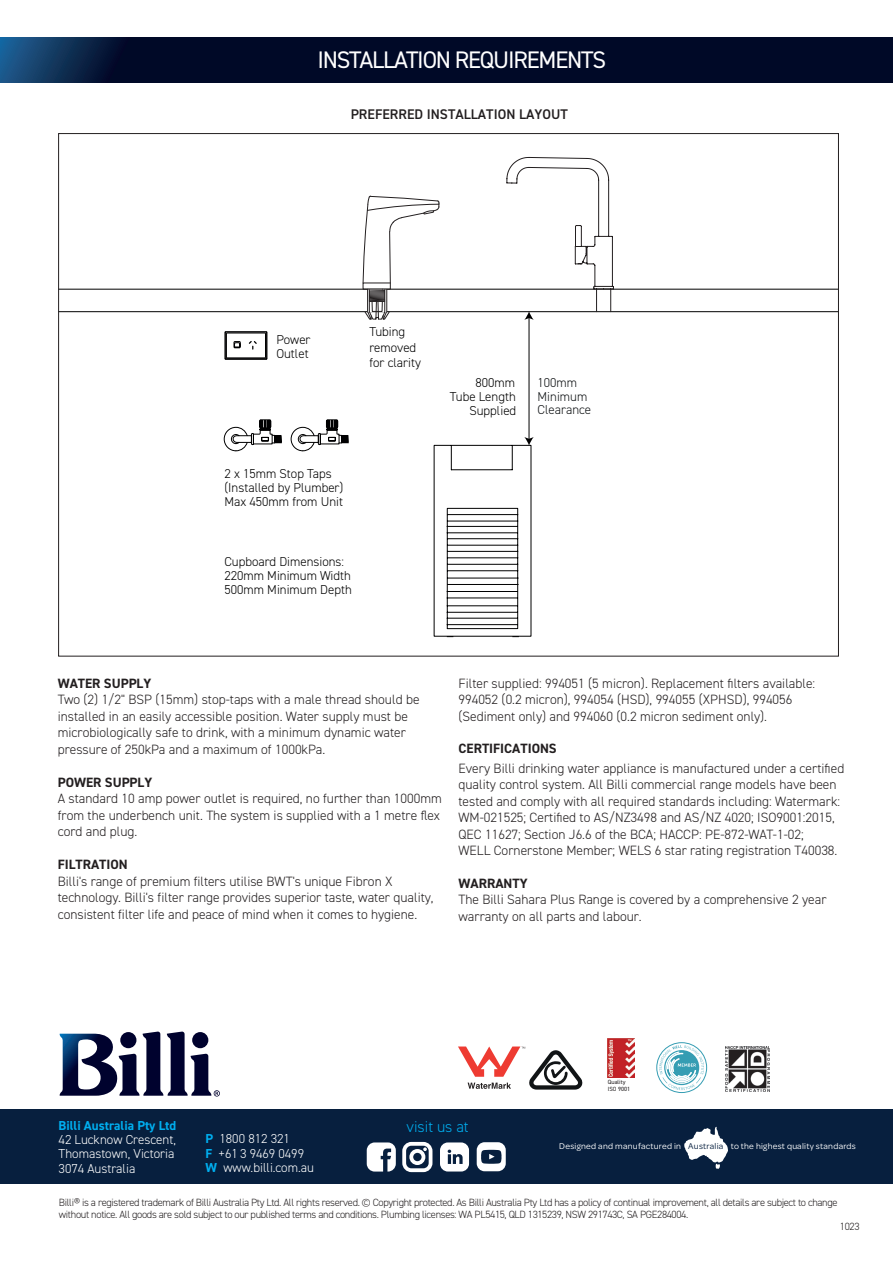
<style>
.page{position:relative;width:893px;height:1263px;background:#fff}
.page>*{position:absolute;margin:0;border:0;box-sizing:border-box;transform-origin:0 0}
.t1{font:24px "DIN2014";letter-spacing:-.05em;color:#fff}
.t2{font:300 15.6px "DIN2014";color:#00aeef}
.t3{font:600 13.95px "DIN2014";color:#231f20}
.t4{font:300 13.5px/16.5px "DIN2014";color:#231f20}
.t5{font:700 13.5px "DIN2014";color:#231f20}
.t6{font:300 13.05px/14.4px "DIN2014";color:#fff}
.t7{font:700 13.05px "DIN2014";color:#00aeef}
.t8{font:300 12.9px/14px "DIN2014";color:#000001}
.t9{font:300 12.9px/13.5px "DIN2014";color:#111416}
.t10{font:300 10.5px/12px "DIN2014";letter-spacing:-.03em;color:#231f20}
.t11{font:9px "Omnes";letter-spacing:.03em;color:#fff}
.t12{font:6px/6.8px "DIN2014";color:#231f20}
.s1{font-weight:700;color:#00aeef}
.s2{font-size:9px}
.s3{color:#071f3e}
</style>
<div class="page">
<div style="left:0;top:1109px;width:893px;height:74px;background:#071f3e"></div>
<div style="left:367px;top:1142px;width:29px;height:29px;background:#fff;border-radius:8px"></div>
<svg style="left:402px;top:1142px;width:30px;height:30px"></svg>
<svg style="left:381px;top:1148px;width:10px;height:24px"></svg>
<div style="left:440px;top:1142px;width:29px;height:29px;background:#fff;border-radius:8px"></div>
<svg style="left:448px;top:1149px;width:15px;height:15px"></svg>
<div style="left:477px;top:1142px;width:29px;height:29px;background:#fff;border-radius:8px"></div>
<svg style="left:481px;top:1150px;width:21px;height:14px"></svg>
<div style="left:225px;top:331px;width:42px;height:28px;border:1px solid #000001"></div>
<hr style="left:59px;top:289px;width:779px;height:1px;background:#000001">
<hr style="left:59px;top:311px;width:779px;height:1px;background:#000001">
<svg style="left:226px;top:332px;width:40px;height:26px"></svg>
<hr style="left:528px;top:317px;width:1px;height:123px;background:#000001">
<svg style="left:433px;top:437px;width:101px;height:200px"></svg>
<svg style="left:684px;top:1127px;width:44px;height:42px"></svg>
<svg style="left:0;top:38px;width:893px;height:45px;background:#020e2e"></svg>
<svg style="left:506px;top:157px;width:108px;height:163px"></svg>
<svg style="left:362px;top:195px;width:78px;height:125px"></svg>
<svg style="left:223px;top:419px;width:59px;height:33px"></svg>
<svg style="left:290px;top:419px;width:59px;height:33px"></svg>
<svg style="left:458px;top:1046px;width:125px;height:43px"></svg>
<img style="left:608px;top:1038px;width:27px;height:40px">
<svg style="left:657px;top:1043px;width:50px;height:49px"></svg>
<div style="left:656px;top:1042px;width:51px;height:51px;border:1px solid #359db3;border-radius:50%"></div>
<svg style="left:659px;top:1045px;width:45px;height:45px"></svg>
<img style="left:725px;top:1047px;width:45px;height:44px">
<svg style="left:59px;top:1031px;width:161px;height:65px"></svg>
<h1 class="t1" style="left:317px;top:45px;width:290px">INSTALLATION REQUIREMENTS</h1>
<p class="t3" style="left:351px;top:105px;width:219px">PREFERRED INSTALLATION LAYOUT</p>
<p class="t8" style="left:276px;top:332px;width:36px">Power<br>Outlet</p>
<p class="t8" style="left:369px;top:324px;width:53px;line-height:15.5px">Tubing removed for clarity</p>
<p class="t8" style="left:224px;top:467px;width:121px">2 x 15mm Stop Taps (Installed by Plumber)<br>Max 450mm from Unit</p>
<p class="t8" style="left:450px;top:376px;width:68px;text-align:right">800mm<br>Tube Length<br>Supplied</p>
<p class="t9" style="left:538px;top:376px;width:55px">100mm<br>Minimum<br>Clearance</p>
<p class="t8" style="left:224px;top:555px;width:129px">Cupboard Dimensions:<br>220mm Minimum Width<br>500mm Minimum Depth</p>
<p class="t5" style="left:58px;top:674px;width:95px">WATER SUPPLY</p>
<p class="t4" style="left:58px;top:691px;width:363px">Two (2) 1/2" BSP (15mm) stop-taps with a male thread should be installed in an easily accessible position. Water supply must be microbiologically safe to drink, with a minimum dynamic water pressure of 250kPa and a maximum of 1000kPa.</p>
<p class="t5" style="left:58px;top:773px;width:96px">POWER SUPPLY</p>
<p class="t4" style="left:58px;top:790px;width:386px">A standard 10 amp power outlet is required, no further than 1000mm from the underbench unit. The system is supplied with a 1 metre flex cord and plug.</p>
<p class="t5" style="left:58px;top:856px;width:72px">FILTRATION</p>
<p class="t4" style="left:58px;top:873px;width:377px">Billi's range of premium filters utilise BWT's unique Fibron X technology. Billi's filter range provides superior taste, water quality, consistent filter life and peace of mind when it comes to hygiene.</p>
<p class="t4" style="left:458px;top:675px;width:358px">Filter supplied: 994051 (5 micron). Replacement filters available:<br>994052 (0.2 micron), 994054 (HSD), 994055 (XPHSD), 994056 (Sediment only) and 994060 (0.2 micron sediment only).</p>
<p class="t5" style="left:458px;top:739px;width:100px">CERTIFICATIONS</p>
<p class="t4" style="left:458px;top:760px;width:387px">Every Billi drinking water appliance is manufactured under a certified quality control system. All Billi commercial range models have been tested and comply with all required standards including: Watermark:<br>WM-021525; Certified to AS/NZ3498 and AS/NZ 4020; ISO9001:2015, QEC 11627; Section J6.6 of the BCA; HACCP: PE-872-WAT-1-02;<br>WELL Cornerstone Member; WELS 6 star rating registration T40038.</p>
<p class="t5" style="left:458px;top:874px;width:71px">WARRANTY</p>
<p class="t4" style="left:458px;top:891px;width:370px">The Billi Sahara Plus Range is covered by a comprehensive 2 year warranty on all parts and labour.</p>
<p class="t12" style="left:608px;top:1079px;width:24px">Quality<br>ISO 9001</p>
<p class="t7" style="left:59px;top:1116px;width:119px">Billi Australia Pty Ltd</p>
<p class="t6" style="left:59px;top:1132px;width:119px">42 Lucknow Crescent,<br>Thomastown, Victoria<br>3074 Australia</p>
<p class="t6" style="left:205px;top:1132px;width:110px"><span class="s1">P</span> 1800 812 321<br><span class="s1">F</span> +61 3 9469 0499<br><span class="s1">W</span> www.billi.com.au</p>
<p class="t10" style="left:59px;top:1196px;width:780px">Billi® is a registered trademark of Billi Australia Pty Ltd. All rights reserved. <span class="s2">©</span> Copyright protected. As Billi Australia Pty Ltd has a policy of continual improvement, all details are subject to change without notice. All goods are sold subject to our published terms and conditions. Plumbing licenses: WA PL5415, QLD 1315239, NSW 291743C, SA PGE284004.</p>
<p class="t2" style="left:407px;top:1117px;width:64px">visit us at</p>
<p class="t11" style="left:559px;top:1140px;width:298px">Designed and manufactured in <span class="s3">Australia</span> to the highest quality standards</p>
<p class="t10" style="left:840px;top:1220px;width:21px">1023</p>
</div>
